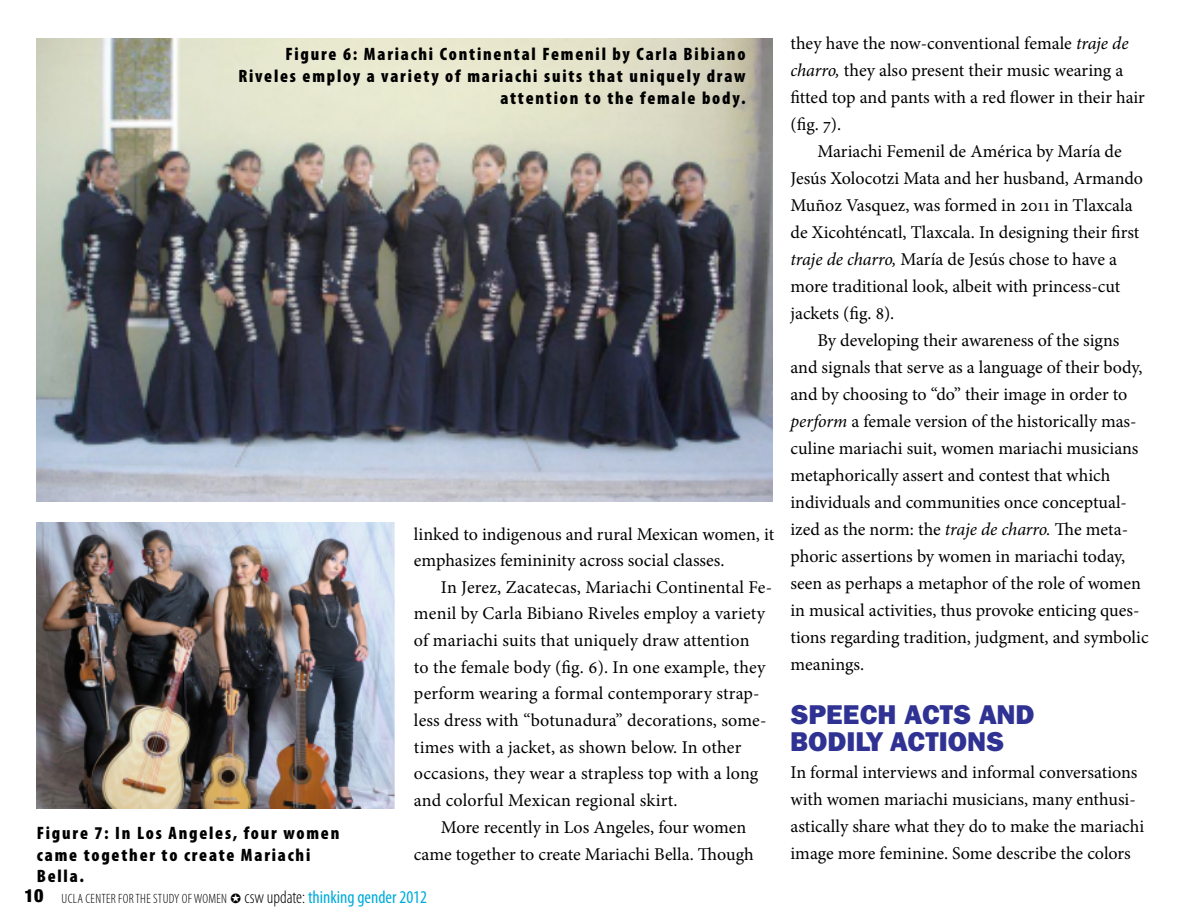
<style>
.page{position:relative;width:1185px;height:918px;background:#fff}
.page>*{position:absolute;margin:0;border:0;box-sizing:border-box;transform-origin:0 0}
.t1{font:800 27px/27px "Franklin Gothic IT Cby BT";color:#2f3293}
.t2{font:18px/27px "Minion Pro";letter-spacing:-.005em;color:#000}
.t3{font:900 condensed 18px/21.6px "Myriad Pro";letter-spacing:.1em;color:#000;text-align:right}
.t4{font:300 condensed 13.5px "Myriad Pro";letter-spacing:.02em;color:#000}
.s1{font-style:italic}
.s2{font-family:"Helvetica Neue";font-weight:900;font-size:18px}
.s3{font-size:18px}
.s4{font-weight:400;font-size:18px;color:#00acdc}
</style>
<div class="page">
<img style="left:37px;top:38px;width:735px;height:464px">
<img style="left:37px;top:522px;width:358px;height:286px">
<p class="t3" style="left:238px;top:43px;width:509px">Figure 6: Mariachi Continental Femenil by Carla Bibiano<br>Riveles employ a variety of mariachi suits that uniquely draw attention to the female body.</p>
<p class="t2" style="left:791px;top:30px;width:356px">they have the now-conventional female <span class="s1">traje de charro,</span> they also present their music wearing a fitted top and pants with a red flower in their hair (fig. 7).</p>
<p class="t2" style="left:791px;top:138px;width:354px;text-indent:27px">Mariachi Femenil de América by María de Jesús Xolocotzi Mata and her husband, Armando Muñoz Vasquez, was formed in 2011 in Tlaxcala de Xicohténcatl, Tlaxcala. In designing their first <span class="s1">traje de charro,</span> María de Jesús chose to have a more traditional look, albeit with princess-cut jackets (fig. 8).</p>
<p class="t2" style="left:791px;top:327px;width:360px;text-indent:27px">By developing their awareness of the signs and signals that serve as a language of their body, and by choosing to “do” their image in order to <span class="s1">perform</span> a female version of the historically mas&shy;culine mariachi suit, women mariachi musicians metaphorically assert and contest that which individuals and communities once conceptual&shy;ized as the norm: the <span class="s1">traje de charro.</span> The meta&shy;phoric assertions by women in mariachi today, seen as perhaps a metaphor of the role of women in musical activities, thus provoke enticing ques&shy;tions regarding tradition, judgment, and symbolic meanings.</p>
<h1 class="t1" style="left:790px;top:700px;width:246px">SPEECH ACTS AND<br>BODILY ACTIONS</h1>
<p class="t2" style="left:790px;top:759px;width:355px">In formal interviews and informal conversations with women mariachi musicians, many enthusi&shy;astically share what they do to make the mariachi image more feminine. Some describe the colors</p>
<p class="t2" style="left:414px;top:521px;width:362px;line-height:26.5px">linked to indigenous and rural Mexican women, it emphasizes femininity across social classes.</p>
<p class="t2" style="left:414px;top:574px;width:360px;line-height:26.5px;text-indent:27px">In Jerez, Zacatecas, Mariachi Continental Fe&shy;menil by Carla Bibiano Riveles employ a variety of mariachi suits that uniquely draw attention<br>to the female body (fig. 6). In one example, they perform wearing a formal contemporary strap&shy;less dress with “botunadura” decorations, some&shy;times with a jacket, as shown below. In other occasions, they wear a strapless top with a long and colorful Mexican regional skirt.</p>
<p class="t2" style="left:414px;top:814px;width:341px;text-indent:27px">More recently in Los Angeles, four women came together to create Mariachi Bella. Though</p>
<p class="t3" style="left:37px;top:822px;width:304px;text-align:left">Figure 7: In Los Angeles, four women came together to create Mariachi<br>Bella.</p>
<p class="t4" style="left:25px;top:891px;width:404px"><span class="s2">10</span> UCLA CENTER FOR THE STUDY OF WOMEN ✪ <span class="s3">CSW UPDATE:</span> <span class="s4">thinking gender 2012</span></p>
</div>
